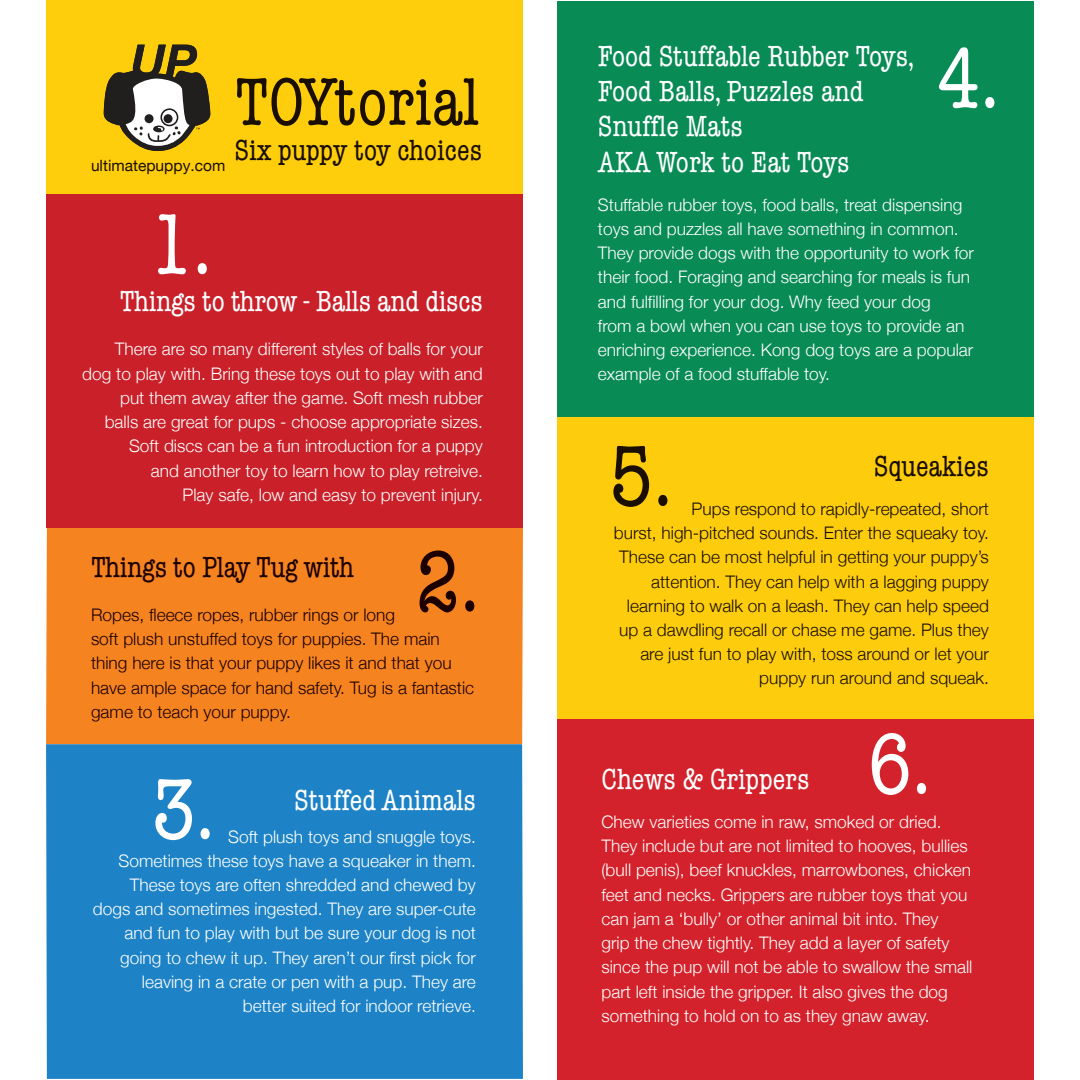
<style>
.page{position:relative;width:1080px;height:1080px;background:#fff}
.page>*{position:absolute;margin:0;border:0;box-sizing:border-box;transform-origin:0 0}
.t1{font:condensed 86.5px "American Typewriter";color:#fff}
.t2{font:condensed 86.5px "American Typewriter";color:#1c0000}
.t3{font:condensed 86.5px "American Typewriter";color:#1a0e00}
.t4{font:condensed 67.5px "American Typewriter";color:#1a0e00}
.t5{font:condensed 29.4px/35.3px "American Typewriter";color:#fff}
.t6{font:condensed 29.4px "American Typewriter";color:#1a0e00}
.t7{font:condensed 29.4px "American Typewriter";letter-spacing:-.01em;color:#1c0000}
.t8{font:300 17.3px/24.2px "Helvetica Neue";color:#fff;text-align:right}
.t9{font:300 17.3px/24.2px "Helvetica Neue";color:#1a0e00;text-align:right}
.t10{font:300 17.3px/24.2px "Helvetica Neue";color:#1c0000}
.t11{font:15.6px "Helvetica Neue";color:#1a0e00}
</style>
<div class="page">
<div style="left:47px;top:0;width:476px;height:195px;background:#fece0d"></div>
<div style="left:47px;top:195px;width:476px;height:333px;background:#c92029"></div>
<div style="left:46px;top:528px;width:477px;height:216px;background:#f58320"></div>
<div style="left:46px;top:744px;width:477px;height:335px;background:#1d83c6"></div>
<div style="left:558px;top:1px;width:476px;height:416px;background:#098b56"></div>
<div style="left:558px;top:417px;width:476px;height:302px;background:#fdcd0d"></div>
<div style="left:558px;top:719px;width:476px;height:360px;background:#d3222b"></div>
<svg style="left:104px;top:45px;width:106px;height:106px"></svg>
<p class="t11" style="left:91px;top:155px;width:136px">ultimatepuppy.com</p>
<h2 class="t4" style="left:235px;top:65px;width:246px">TOYtorial</h2>
<h3 class="t6" style="left:235px;top:134px;width:249px">Six puppy toy choices</h3>
<h1 class="t1" style="left:148px;top:197px;width:65px">1.</h1>
<h3 class="t5" style="left:120px;top:284px;width:364px">Things to throw - Balls and discs</h3>
<p class="t8" style="left:82px;top:336px;width:402px">There are so many different styles of balls for your dog to play with. Bring these toys out to play with and put them away after the game. Soft mesh rubber balls are great for pups - choose appropriate sizes.<br>Soft discs can be a fun introduction for a puppy<br>and another toy to learn how to play retreive.<br>Play safe, low and easy to prevent injury.</p>
<h1 class="t2" style="left:416px;top:534px;width:65px">2.</h1>
<h3 class="t7" style="left:91px;top:551px;width:265px">Things to Play Tug with</h3>
<p class="t10" style="left:91px;top:602px;width:385px">Ropes, fleece ropes, rubber rings or long<br>soft plush unstuffed toys for puppies. The main thing here is that your puppy likes it and that you have ample space for hand safety. Tug is a fantastic game to teach your puppy.</p>
<h1 class="t1" style="left:151px;top:762px;width:65px">3.</h1>
<h3 class="t5" style="left:294px;top:783px;width:183px">Stuffed Animals</h3>
<p class="t8" style="left:93px;top:823px;width:384px">Soft plush toys and snuggle toys.<br>Sometimes these toys have a squeaker in them.<br>These toys are often shredded and chewed by dogs and sometimes ingested. They are super-cute and fun to play with but be sure your dog is not going to chew it up. They aren’t our first pick for leaving in a crate or pen with a pup. They are<br>better suited for indoor retrieve.</p>
<h3 class="t5" style="left:598px;top:39px;width:318px">Food Stuffable Rubber Toys,<br>Food Balls, Puzzles and<br>Snuffle Mats<br>AKA Work to Eat Toys</h3>
<p class="t8" style="left:598px;top:191px;width:377px;text-align:left">Stuffable rubber toys, food balls, treat dispensing toys and puzzles all have something in common.<br>They provide dogs with the opportunity to work for their food. Foraging and searching for meals is fun and fulfilling for your dog. Why feed your dog<br>from a bowl when you can use toys to provide an enriching experience. Kong dog toys are a popular example of a food stuffable toy.</p>
<h1 class="t1" style="left:936px;top:31px;width:65px">4.</h1>
<h1 class="t3" style="left:609px;top:428px;width:65px">5.</h1>
<h3 class="t6" style="left:874px;top:450px;width:117px">Squeakies</h3>
<p class="t9" style="left:614px;top:495px;width:377px">Pups respond to rapidly-repeated, short<br>burst, high-pitched sounds. Enter the squeaky toy.<br>These can be most helpful in getting your puppy’s attention. They can help with a lagging puppy learning to walk on a leash. They can help speed up a dawdling recall or chase me game. Plus they are just fun to play with, toss around or let your puppy run around and squeak.</p>
<h1 class="t1" style="left:867px;top:717px;width:65px">6.</h1>
<h3 class="t5" style="left:601px;top:762px;width:210px">Chews &amp; Grippers</h3>
<p class="t8" style="left:601px;top:808px;width:373px;text-align:left">Chew varieties come in raw, smoked or dried.<br>They include but are not limited to hooves, bullies (bull penis), beef knuckles, marrowbones, chicken feet and necks. Grippers are rubber toys that you can jam a ‘bully’ or other animal bit into. They<br>grip the chew tightly. They add a layer of safety since the pup will not be able to swallow the small part left inside the gripper. It also gives the dog something to hold on to as they gnaw away.</p>
</div>
